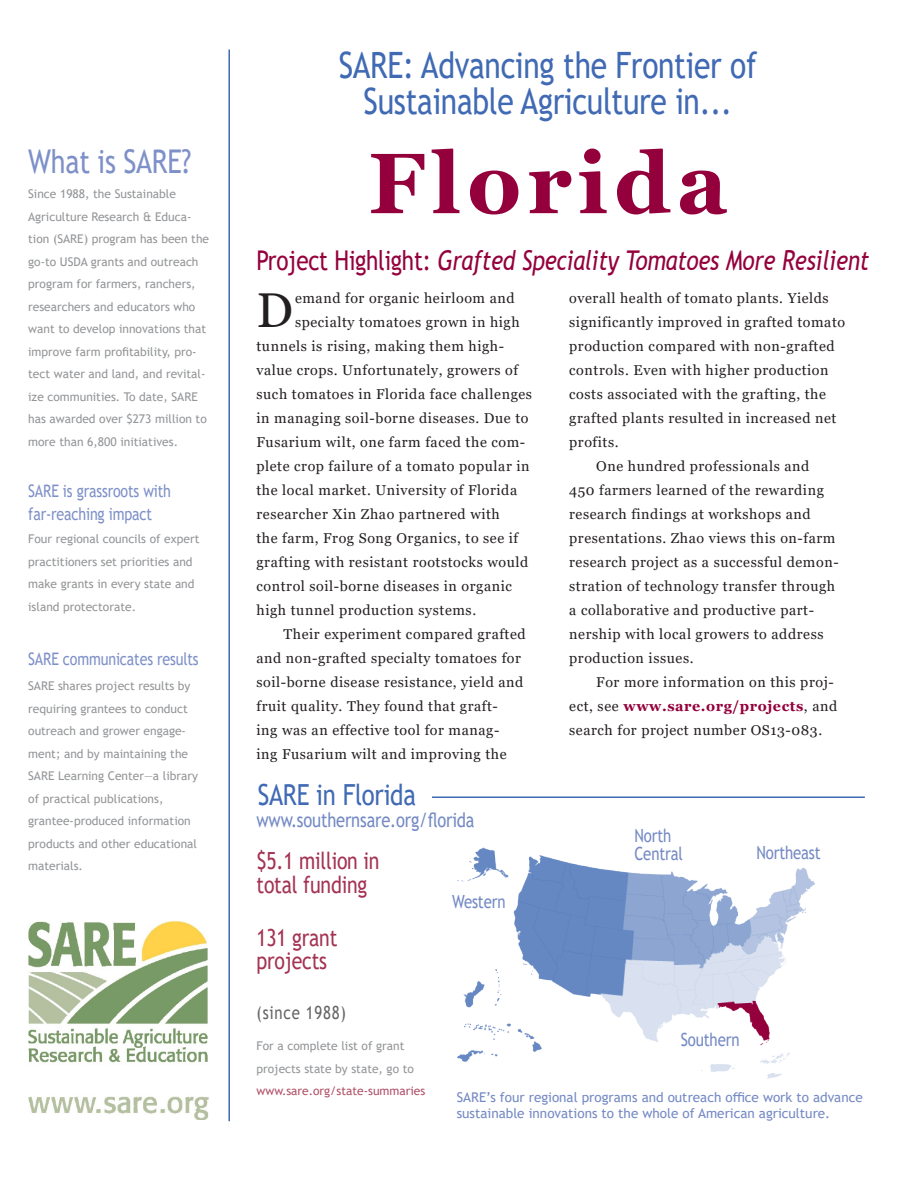
<style>
.page{position:relative;width:918px;height:1188px;background:#fff}
.page>*{position:absolute;margin:0;border:0;box-sizing:border-box;transform-origin:0 0}
.t1{font:700 85.5px "Georgia";letter-spacing:.07em;color:#94003c}
.t2{font:48.9px "Georgia";color:#231f20}
.t3{font:36.3px "Trebuchet MS";letter-spacing:-.01em;color:#406ab4;scale:.83 1}
.t4{font:32.7px "Trebuchet MS";letter-spacing:-.01em;color:#7e90c8;scale:.83 1}
.t5{font:29.1px "Trebuchet MS";letter-spacing:-.01em;color:#406ab4;scale:.83 1}
.t6{font:italic 27.15px "Trebuchet MS";letter-spacing:-.01em;color:#94003c;scale:.83 1}
.t7{font:23.55px/23.4px "Trebuchet MS";letter-spacing:-.01em;color:#a43353;scale:.83 1}
.t8{font:19.95px "Trebuchet MS";letter-spacing:-.01em;color:#758ac5;scale:.83 1}
.t9{font:18.15px/18px "Trebuchet MS";letter-spacing:-.01em;color:#758ac5;scale:.83 1}
.t10{font:18.15px "Trebuchet MS";letter-spacing:.05em;color:#656568;scale:.83 1}
.t11{font:17.25px "Trebuchet MS";letter-spacing:-.01em;color:#7e90c8;scale:.83 1}
.t12{font:14.25px/24px "Georgia";letter-spacing:.04em;color:#231f20}
.t13{font:13.5px/16.5px "Trebuchet MS";color:#758ac5}
.t14{font:12px/22.5px "Trebuchet MS";color:#939598}
.t15{font:12px "Trebuchet MS";color:#b15166}
.s1{font-style:normal}
.s2{font-weight:700;color:#94003c}
</style>
<div class="page">
<img style="left:458px;top:848px;width:356px;height:230px">
<hr style="left:359px;top:796px;width:506px;height:2px;background:#406ab4">
<div style="left:258px;top:788px;width:174px;height:26px;background:#fff"></div>
<hr style="left:228px;top:50px;width:2px;height:1071px;background:#406ab4">
<img style="left:28px;top:921px;width:181px;height:199px">
<p class="t4" style="left:28px;top:141px;width:198px">What is SARE?</p>
<p class="t14" style="left:28px;top:182px;width:165px">Since 1988, the Sustainable<br>Agriculture Research &amp; Educa-</p>
<p class="t14" style="left:28px;top:227px;width:182px">tion (SARE) program has been the go-to USDA grants and outreach program for farmers, ranchers, researchers and educators who want to develop innovations that improve farm profitability, pro&shy;tect water and land, and revital&shy;ize communities. To date, SARE has awarded over $273 million to more than 6,800 initiatives.</p>
<p class="t11" style="left:28px;top:480px;width:174px">SARE is grassroots with</p>
<p class="t11" style="left:28px;top:503px;width:151px">far-reaching impact</p>
<p class="t14" style="left:28px;top:528px;width:173px">Four regional councils of expert practitioners set priorities and make grants in every state and island protectorate.</p>
<p class="t11" style="left:28px;top:648px;width:207px">SARE communicates results</p>
<p class="t14" style="left:28px;top:675px;width:171px">SARE shares project results by requiring grantees to conduct outreach and grower engage&shy;ment; and by maintaining the<br>SARE Learning Center—a library of practical publications, grantee-produced information products and other educational materials.</p>
<p class="t3" style="left:339px;top:42px;width:506px">SARE: Advancing the Frontier of</p>
<p class="t3" style="left:364px;top:78px;width:445px">Sustainable Agriculture in...</p>
<p class="t1" style="left:368px;top:129px;width:361px">Florida</p>
<p class="t6" style="left:257px;top:244px;width:740px"><span class="s1">Project Highlight:</span> Grafted Speciality Tomatoes More Resilient</p>
<p class="t2" style="left:256px;top:281px;width:38px">D</p>
<p class="t12" style="left:295px;top:287px;width:221px">emand for organic heirloom and</p>
<p class="t12" style="left:295px;top:311px;width:226px">specialty tomatoes grown in high</p>
<p class="t12" style="left:256px;top:335px;width:249px">tunnels is rising, making them high-</p>
<p class="t12" style="left:256px;top:359px;width:263px">value crops. Unfortunately, growers of</p>
<p class="t12" style="left:256px;top:383px;width:277px">such tomatoes in Florida face challenges</p>
<p class="t12" style="left:256px;top:407px;width:274px">in managing soil-borne diseases. Due to</p>
<p class="t12" style="left:256px;top:431px;width:270px">Fusarium wilt, one farm faced the com-</p>
<p class="t12" style="left:256px;top:455px;width:275px">plete crop failure of a tomato popular in</p>
<p class="t12" style="left:256px;top:479px;width:262px">the local market. University of Florida</p>
<p class="t12" style="left:256px;top:503px;width:245px">researcher Xin Zhao partnered with</p>
<p class="t12" style="left:256px;top:527px;width:263px">the farm, Frog Song Organics, to see if</p>
<p class="t12" style="left:256px;top:551px;width:273px">grafting with resistant rootstocks would</p>
<p class="t12" style="left:256px;top:575px;width:257px">control soil-borne diseases in organic</p>
<p class="t12" style="left:256px;top:599px;width:221px">high tunnel production systems.</p>
<p class="t12" style="left:284px;top:623px;width:244px">Their experiment compared grafted</p>
<p class="t12" style="left:256px;top:647px;width:266px">and non-grafted specialty tomatoes for</p>
<p class="t12" style="left:256px;top:671px;width:268px">soil-borne disease resistance, yield and</p>
<p class="t12" style="left:256px;top:695px;width:243px">fruit quality. They found that graft-</p>
<p class="t12" style="left:256px;top:719px;width:244px">ing was an effective tool for manag-</p>
<p class="t12" style="left:256px;top:743px;width:252px">ing Fusarium wilt and improving the</p>
<p class="t5" style="left:258px;top:777px;width:192px">SARE in Florida</p>
<p class="t8" style="left:256px;top:807px;width:264px">www.southernsare.org/florida</p>
<p class="t7" style="left:256px;top:849px;width:150px">$5.1 million in total funding</p>
<p class="t7" style="left:256px;top:926px;width:99px">131 grant projects</p>
<p class="t10" style="left:256px;top:1001px;width:109px">(since 1988)</p>
<p class="t14" style="left:256px;top:1035px;width:149px">For a complete list of grant</p>
<p class="t9" style="left:452px;top:892px;width:66px">Western</p>
<p class="t12" style="left:569px;top:287px;width:261px">overall health of tomato plants. Yields</p>
<p class="t12" style="left:569px;top:311px;width:277px">significantly improved in grafted tomato</p>
<p class="t12" style="left:569px;top:335px;width:267px">production compared with non-grafted</p>
<p class="t12" style="left:569px;top:359px;width:261px">controls. Even with higher production</p>
<p class="t12" style="left:569px;top:383px;width:258px">costs associated with the grafting, the</p>
<p class="t12" style="left:569px;top:407px;width:269px">grafted plants resulted in increased net</p>
<p class="t12" style="left:569px;top:431px;width:51px">profits.</p>
<p class="t12" style="left:596px;top:455px;width:215px">One hundred professionals and</p>
<p class="t12" style="left:569px;top:479px;width:256px">450 farmers learned of the rewarding</p>
<p class="t12" style="left:569px;top:503px;width:243px">research findings at workshops and</p>
<p class="t12" style="left:569px;top:527px;width:268px">presentations. Zhao views this on-farm</p>
<p class="t12" style="left:569px;top:551px;width:271px">research project as a successful demon-</p>
<p class="t12" style="left:569px;top:575px;width:268px">stration of technology transfer through</p>
<p class="t12" style="left:569px;top:599px;width:246px">a collaborative and productive part-</p>
<p class="t12" style="left:569px;top:623px;width:256px">nership with local growers to address</p>
<p class="t12" style="left:569px;top:647px;width:126px">production issues.</p>
<p class="t12" style="left:569px;top:671px;width:270px;text-indent:27px">For more information on this proj&shy;ect, see <span class="s2">www.sare.org/projects</span>, and search for project number OS13-083.</p>
<p class="t9" style="left:634px;top:826px;width:60px">North<br>Central</p>
<p class="t9" style="left:756px;top:844px;width:79px">Northeast</p>
<p class="t9" style="left:681px;top:1030px;width:72px">Southern</p>
<p class="t14" style="left:256px;top:1057px;width:159px">projects state by state, go to</p>
<p class="t15" style="left:256px;top:1083px;width:170px">www.sare.org/state-summaries</p>
<p class="t13" style="left:457px;top:1089px;width:408px">SARE’s four regional programs and outreach office work to advance sustainable innovations to the whole of American agriculture.</p>
</div>
